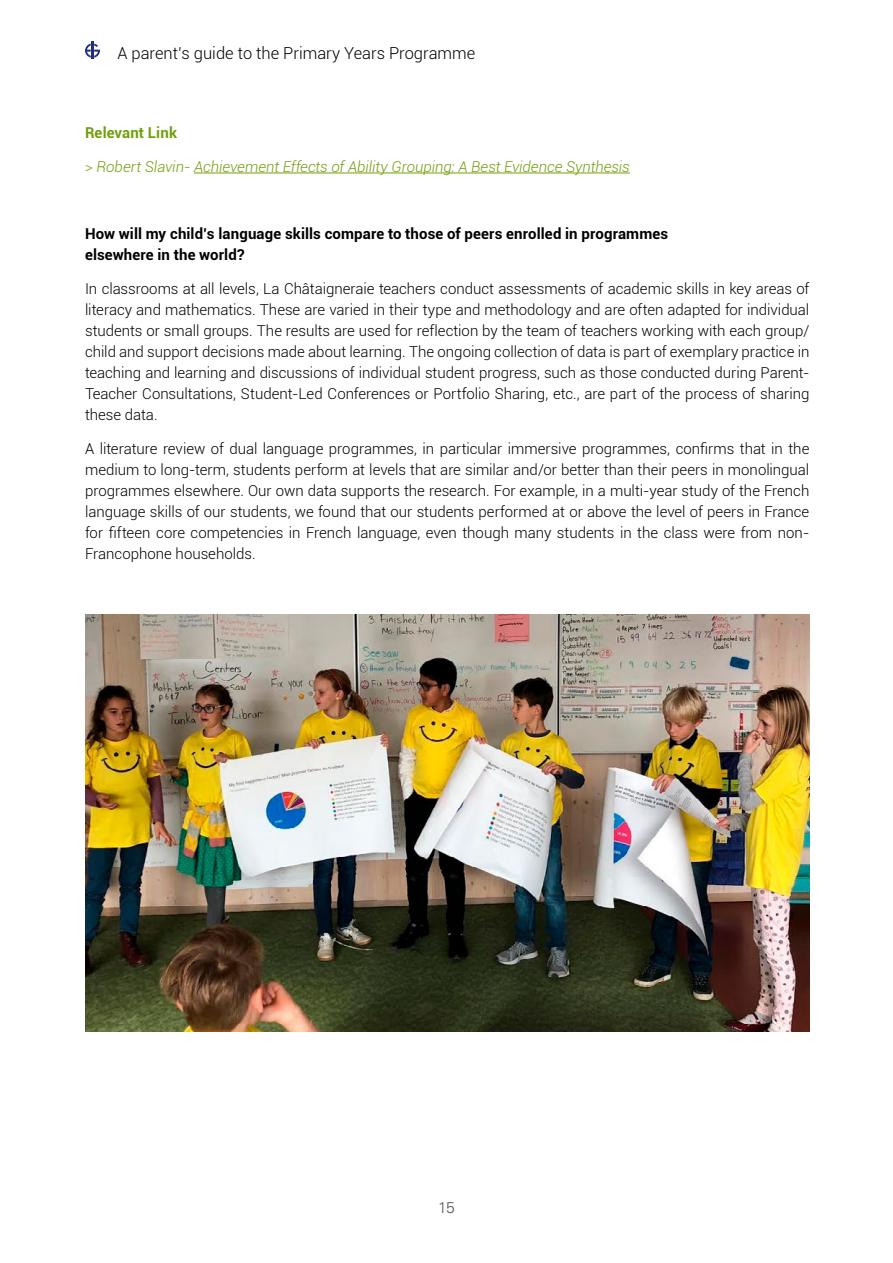
<style>
.page{position:relative;width:893px;height:1263px;background:#fff}
.page>*{position:absolute;margin:0;border:0;box-sizing:border-box;transform-origin:0 0}
.t1{font:300 16.5px "Roboto";color:#000}
.t2{font:300 15.6px "Univers LT Std";color:#52555b}
.HTML_Address{font:300 15px/21px "Roboto";color:#000;text-align:justify}
.HTML_Address-2{font:700 15px/21px "Roboto";letter-spacing:.01em;color:#000}
.HTML_Address-3{font:italic 300 15px "Roboto";color:#719f0a}
.HTML_Address-4{font:700 15px "Roboto";letter-spacing:.005em;color:#719f0a}
.s1{font-style:normal}
</style>
<div class="page">
<hr style="left:194px;top:173px;width:436px;height:1px;background:#719f0a">
<img style="left:85px;top:614px;width:724px;height:417px">
<svg style="left:85px;top:42px;width:15px;height:17px"></svg>
<p class="t1" style="left:117px;top:41px;width:359px">A parent’s guide to the Primary Years Programme</p>
<p class="HTML_Address-4" style="left:85px;top:122px;width:94px">Relevant Link</p>
<p class="HTML_Address-3" style="left:85px;top:156px;width:546px"><span class="s1">&gt;</span> Robert Slavin- Achievement Effects of Ability Grouping: A Best Evidence Synthesis</p>
<p class="HTML_Address-2" style="left:85px;top:223px;width:585px">How will my child’s language skills compare to those of peers enrolled in programmes elsewhere in the world?</p>
<p class="HTML_Address" style="left:85px;top:278px;width:726px">In classrooms at all levels, La Châtaigneraie teachers conduct assessments of academic skills in key areas of literacy and mathematics. These are varied in their type and methodology and are often adapted for individual students or small groups. The results are used for reflection by the team of teachers working with each group/ child and support decisions made about learning. The ongoing collection of data is part of exemplary practice in teaching and learning and discussions of individual student progress, such as those conducted during Parent-Teacher Consultations, Student-Led Conferences or Portfolio Sharing, etc., are part of the process of sharing these data.</p>
<p class="HTML_Address" style="left:85px;top:438px;width:726px">A literature review of dual language programmes, in particular immersive programmes, confirms that in the medium to long-term, students perform at levels that are similar and/or better than their peers in monolingual programmes elsewhere. Our own data supports the research. For example, in a multi-year study of the French language skills of our students, we found that our students performed at or above the level of peers in France for fifteen core competencies in French language, even though many students in the class were from non-Francophone households.</p>
<p class="t2" style="left:438px;top:1198px;width:18px">15</p>
</div>
